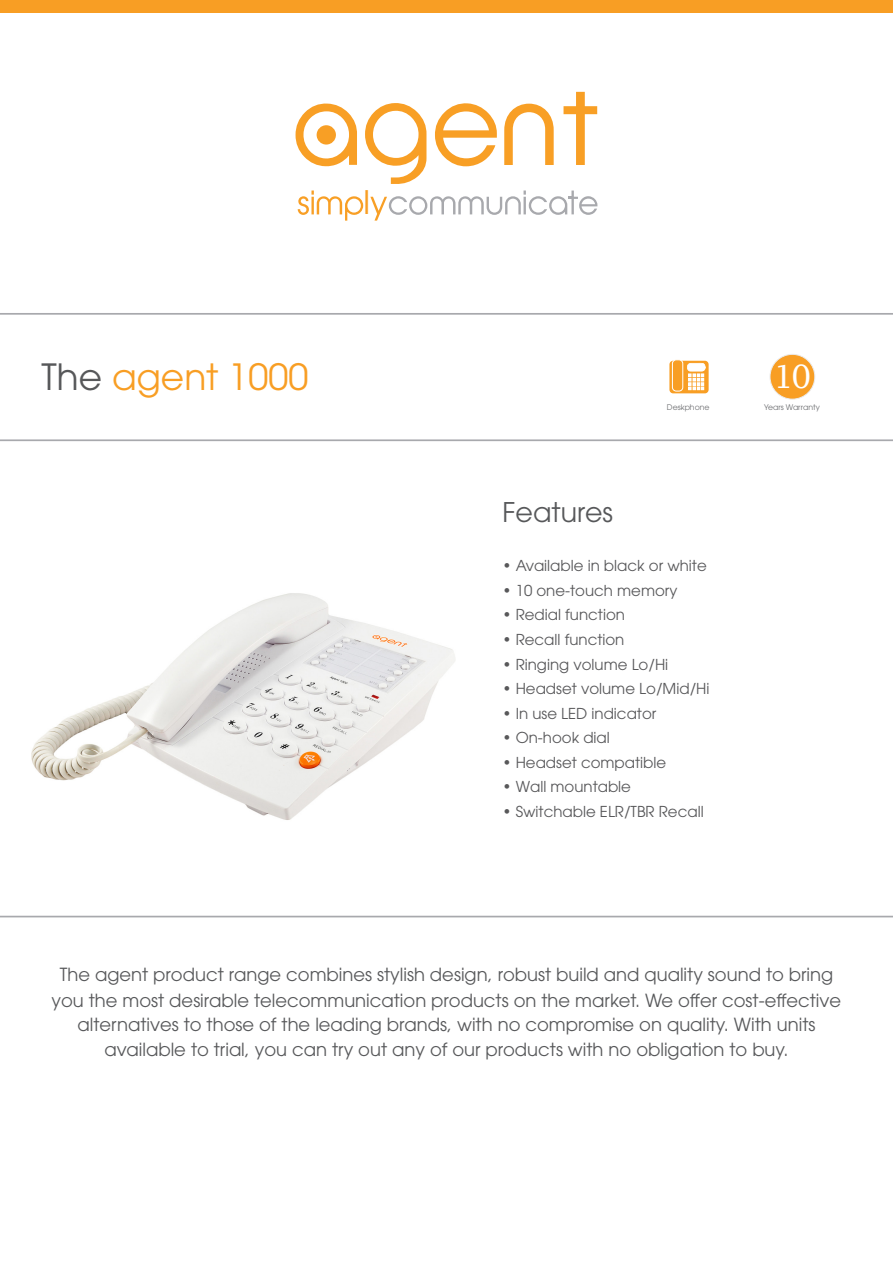
<style>
.page{position:relative;width:893px;height:1263px;background:#fff}
.page>*{position:absolute;margin:0;border:0;box-sizing:border-box;transform-origin:0 0}
.t1{font:36px "ITC Avant Garde Pro";color:#f89e24}
.t2{font:33.6px "Myriad Pro";color:#f89e24;scale:.84 1}
.t3{font:32.25px "Lucida Fax";color:#fff}
.Features{font:27px "ITC Avant Garde Pro";color:#57585a}
.t4{font:18px/25px "ITC Avant Garde Pro";color:#57585a;text-align:center}
.Product_Features_Tex{font:15px "ITC Avant Garde Pro";color:#58585a}
.t5{font:7.8px "ITC Avant Garde Pro";color:#6c6d70}
.s1{color:#57585a}
</style>
<div class="page">
<svg style="left:504px;top:104px;width:50px;height:61px"></svg>
<svg style="left:563px;top:92px;width:34px;height:73px"></svg>
<svg style="left:296px;top:103px;width:61px;height:63px"></svg>
<svg style="left:365px;top:103px;width:62px;height:81px"></svg>
<svg style="left:435px;top:103px;width:62px;height:63px"></svg>
<svg style="left:298px;top:190px;width:65px;height:31px"></svg>
<svg style="left:370px;top:190px;width:227px;height:31px"></svg>
<div style="left:317px;top:125px;width:19px;height:20px;background:#f89f25;border-radius:50%"></div>
<div style="left:0;top:0;width:893px;height:13px;background:#f89e24"></div>
<svg style="left:0;top:439px;width:893px;height:478px"></svg>
<hr style="left:0;top:313px;width:893px;height:2px;background:#a8a9ad">
<svg style="left:669px;top:359px;width:40px;height:35px"></svg>
<svg style="left:770px;top:354px;width:45px;height:46px"></svg>
<div style="left:770px;top:354px;width:45px;height:45px;background:#f89e24;border-radius:50%"></div>
<div style="left:770px;top:354px;width:45px;height:45px;border:1px solid #ebebec;border-radius:50%"></div>
<h2 class="t2" style="left:364px;top:182px;width:9px">l</h2>
<p class="t1" style="left:41px;top:355px;width:268px"><span class="s1">The</span> agent 1000</p>
<p class="t3" style="left:773px;top:358px;width:40px">10</p>
<p class="t5" style="left:667px;top:402px;width:44px">Deskphone</p>
<p class="t5" style="left:764px;top:403px;width:57px">Years Warranty</p>
<p class="Features" style="left:502px;top:496px;width:112px">Features</p>
<p class="Product_Features_Tex" style="left:502px;top:556px;width:206px">• Available in black or white</p>
<p class="Product_Features_Tex" style="left:502px;top:581px;width:177px">• 10 one-touch memory</p>
<p class="Product_Features_Tex" style="left:502px;top:606px;width:124px">• Redial function</p>
<p class="Product_Features_Tex" style="left:502px;top:630px;width:123px">• Recall function</p>
<p class="Product_Features_Tex" style="left:502px;top:655px;width:167px">• Ringing volume Lo/Hi</p>
<p class="Product_Features_Tex" style="left:502px;top:679px;width:208px">• Headset volume Lo/Mid/Hi</p>
<p class="Product_Features_Tex" style="left:502px;top:704px;width:155px">• In use LED indicator</p>
<p class="Product_Features_Tex" style="left:502px;top:729px;width:109px">• On-hook dial</p>
<p class="Product_Features_Tex" style="left:502px;top:753px;width:165px">• Headset compatible</p>
<p class="Product_Features_Tex" style="left:502px;top:777px;width:130px">• Wall mountable</p>
<p class="Product_Features_Tex" style="left:502px;top:802px;width:203px">• Switchable ELR/TBR Recall</p>
<p class="t4" style="left:51px;top:961px;width:791px">The agent product range combines stylish design, robust build and quality sound to bring you the most desirable telecommunication products on the market. We offer cost-effective alternatives to those of the leading brands, with no compromise on quality. With units available to trial, you can try out any of our products with no obligation to buy.</p>
</div>
